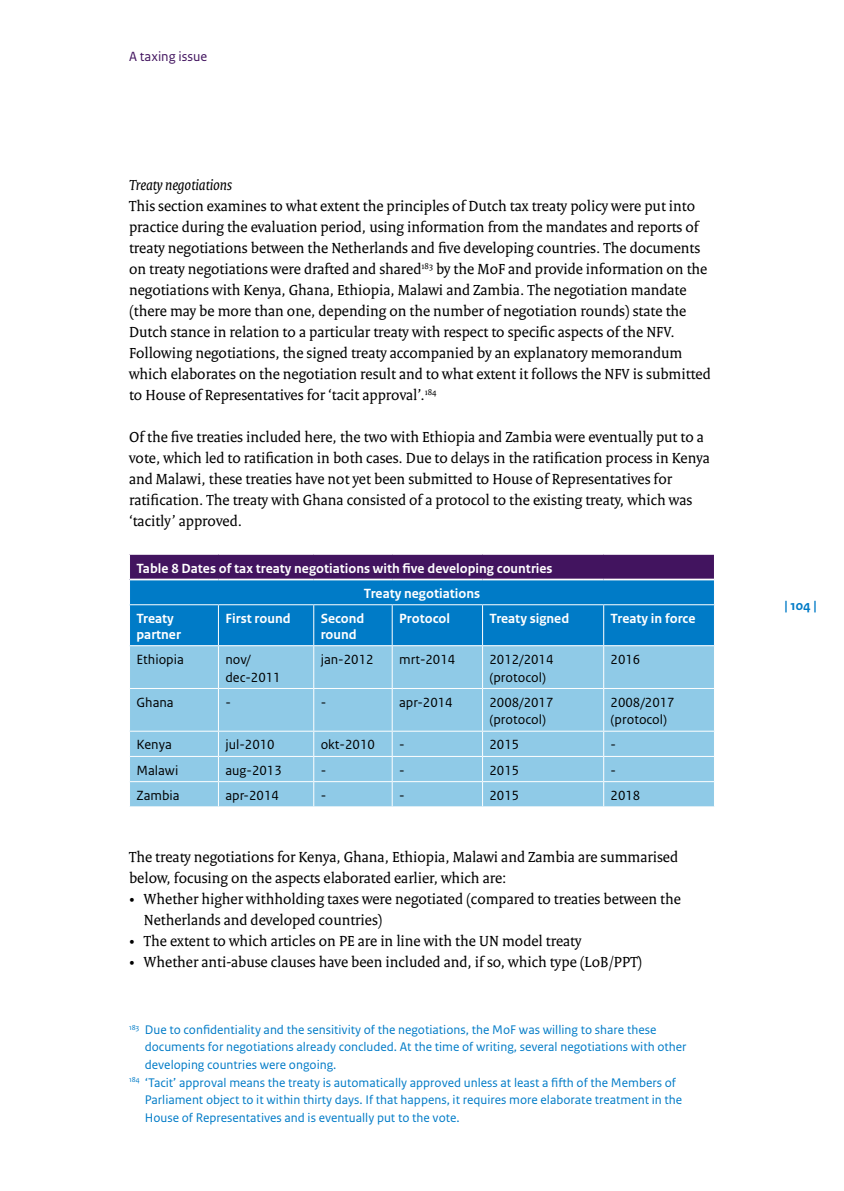
<style>
.page{position:relative;width:844px;height:1191px;background:#fff}
.page>*{position:absolute;margin:0;border:0;box-sizing:border-box;transform-origin:0 0}
.P_Broodtekst{font:15.75px/21px "Rijksoverheid Serif";color:#000}
.P_Broodtekst-2{font:italic 15.75px "Rijksoverheid Serif";color:#000}
._32_RO_Tabel_Broodte{font:14px/17.5px "Rijksoverheid Sans Text Regular 2";color:#000}
.Tabel_tussenkop{font:700 14px/15.8px "Rijksoverheid Sans Text";color:#fff}
.Tabelkop{font:700 14px "Rijksoverheid Sans Text";color:#fff}
.t1{font:14px "Rijksoverheid Sans Text";color:#42145f}
.t2{font:700 14px "Rijksoverheid Sans Text";color:#007bc7}
._14_RO_Voetnoot{font:13.12px/17.5px "Rijksoverheid Sans Text Regular 2";color:#007bc7}
</style>
<div class="page">
<div style="left:130px;top:646px;width:583px;height:160px;background:#8fcae7"></div>
<hr style="left:218px;top:646px;width:1px;height:42px;background:#fff">
<hr style="left:313px;top:646px;width:1px;height:42px;background:#fff">
<hr style="left:391px;top:646px;width:1px;height:42px;background:#fff">
<hr style="left:482px;top:646px;width:1px;height:42px;background:#fff">
<hr style="left:603px;top:646px;width:1px;height:42px;background:#fff">
<hr style="left:129px;top:688px;width:89px;height:1px;background:#fff">
<hr style="left:218px;top:688px;width:96px;height:1px;background:#fff">
<hr style="left:218px;top:689px;width:1px;height:41px;background:#fff">
<hr style="left:314px;top:688px;width:78px;height:1px;background:#fff">
<hr style="left:313px;top:689px;width:1px;height:41px;background:#fff">
<hr style="left:392px;top:688px;width:90px;height:1px;background:#fff">
<hr style="left:391px;top:689px;width:1px;height:41px;background:#fff">
<hr style="left:482px;top:688px;width:121px;height:1px;background:#fff">
<hr style="left:482px;top:689px;width:1px;height:41px;background:#fff">
<hr style="left:603px;top:688px;width:111px;height:1px;background:#fff">
<hr style="left:603px;top:689px;width:1px;height:41px;background:#fff">
<hr style="left:129px;top:730px;width:89px;height:1px;background:#fff">
<hr style="left:218px;top:730px;width:96px;height:1px;background:#fff">
<hr style="left:314px;top:730px;width:78px;height:1px;background:#fff">
<hr style="left:392px;top:730px;width:90px;height:1px;background:#fff">
<hr style="left:482px;top:730px;width:121px;height:1px;background:#fff">
<hr style="left:603px;top:730px;width:111px;height:1px;background:#fff">
<hr style="left:129px;top:756px;width:89px;height:1px;background:#fff">
<hr style="left:218px;top:756px;width:96px;height:1px;background:#fff">
<hr style="left:314px;top:756px;width:78px;height:1px;background:#fff">
<hr style="left:392px;top:756px;width:90px;height:1px;background:#fff">
<hr style="left:482px;top:756px;width:121px;height:1px;background:#fff">
<hr style="left:603px;top:756px;width:111px;height:1px;background:#fff">
<hr style="left:129px;top:781px;width:89px;height:1px;background:#fff">
<hr style="left:218px;top:781px;width:96px;height:1px;background:#fff">
<svg style="left:218px;top:731px;width:1px;height:75px"></svg>
<hr style="left:314px;top:781px;width:78px;height:1px;background:#fff">
<svg style="left:313px;top:731px;width:1px;height:75px"></svg>
<hr style="left:392px;top:781px;width:90px;height:1px;background:#fff">
<svg style="left:391px;top:731px;width:1px;height:75px"></svg>
<hr style="left:482px;top:781px;width:121px;height:1px;background:#fff">
<svg style="left:482px;top:731px;width:1px;height:75px"></svg>
<hr style="left:603px;top:781px;width:111px;height:1px;background:#fff">
<svg style="left:603px;top:731px;width:1px;height:75px"></svg>
<svg style="left:713px;top:731px;width:1px;height:75px"></svg>
<svg style="left:129px;top:555px;width:585px;height:90px;background:#1763ad"></svg>
<hr style="left:130px;top:578px;width:88px;height:2px;background:#fff">
<hr style="left:218px;top:578px;width:96px;height:2px;background:#fff">
<hr style="left:314px;top:578px;width:78px;height:2px;background:#fff">
<hr style="left:392px;top:578px;width:90px;height:2px;background:#fff">
<hr style="left:482px;top:578px;width:121px;height:2px;background:#fff">
<hr style="left:603px;top:578px;width:110px;height:2px;background:#fff">
<p class="t1" style="left:129px;top:48px;width:80px">A taxing issue</p>
<p class="P_Broodtekst-2" style="left:129px;top:175px;width:104px">Treaty negotiations</p>
<p class="P_Broodtekst" style="left:129px;top:195px;width:583px">This section examines to what extent the principles of Dutch tax treaty policy were put into practice during the evaluation period, using information from the mandates and reports of treaty negotiations between the Netherlands and five developing countries. The documents on treaty negotiations were drafted and shared<sup>183</sup> by the MoF and provide information on the negotiations with Kenya, Ghana, Ethiopia, Malawi and Zambia. The negotiation mandate (there may be more than one, depending on the number of negotiation rounds) state the Dutch stance in relation to a particular treaty with respect to specific aspects of the NFV.<br>Following negotiations, the signed treaty accompanied by an explanatory memorandum which elaborates on the negotiation result and to what extent it follows the NFV is submitted to House of Representatives for ‘tacit approval’.<sup>184</sup></p>
<p class="P_Broodtekst" style="left:129px;top:426px;width:582px">Of the five treaties included here, the two with Ethiopia and Zambia were eventually put to a vote, which led to ratification in both cases. Due to delays in the ratification process in Kenya and Malawi, these treaties have not yet been submitted to House of Representatives for ratification. The treaty with Ghana consisted of a protocol to the existing treaty, which was ‘tacitly’ approved.</p>
<p class="Tabelkop" style="left:136px;top:560px;width:417px">Table 8 Dates of tax treaty negotiations with five developing countries</p>
<p class="Tabel_tussenkop" style="left:364px;top:585px;width:118px">Treaty negotiations</p>
<p class="Tabel_tussenkop" style="left:136px;top:611px;width:46px">Treaty partner</p>
<p class="Tabel_tussenkop" style="left:225px;top:611px;width:67px">First round</p>
<p class="Tabel_tussenkop" style="left:320px;top:611px;width:45px">Second round</p>
<p class="Tabel_tussenkop" style="left:399px;top:611px;width:52px">Protocol</p>
<p class="Tabel_tussenkop" style="left:489px;top:611px;width:81px">Treaty signed</p>
<p class="Tabel_tussenkop" style="left:610px;top:611px;width:86px">Treaty in force</p>
<p class="_32_RO_Tabel_Broodte" style="left:136px;top:651px;width:49px">Ethiopia</p>
<p class="_32_RO_Tabel_Broodte" style="left:225px;top:651px;width:57px">nov/ dec-2011</p>
<p class="_32_RO_Tabel_Broodte" style="left:320px;top:651px;width:54px">jan-2012</p>
<p class="_32_RO_Tabel_Broodte" style="left:399px;top:651px;width:58px">mrt-2014</p>
<p class="_32_RO_Tabel_Broodte" style="left:489px;top:651px;width:65px">2012/2014 (protocol)</p>
<p class="_32_RO_Tabel_Broodte" style="left:610px;top:651px;width:31px">2016</p>
<p class="_32_RO_Tabel_Broodte" style="left:136px;top:693px;width:39px">Ghana</p>
<p class="_32_RO_Tabel_Broodte" style="left:225px;top:693px;width:7px">-</p>
<p class="_32_RO_Tabel_Broodte" style="left:320px;top:693px;width:7px">-</p>
<p class="_32_RO_Tabel_Broodte" style="left:399px;top:693px;width:55px">apr-2014</p>
<p class="_32_RO_Tabel_Broodte" style="left:489px;top:693px;width:65px">2008/2017 (protocol)</p>
<p class="_32_RO_Tabel_Broodte" style="left:610px;top:693px;width:65px">2008/2017 (protocol)</p>
<p class="_32_RO_Tabel_Broodte" style="left:136px;top:736px;width:37px">Kenya</p>
<p class="_32_RO_Tabel_Broodte" style="left:225px;top:736px;width:51px">jul-2010</p>
<p class="_32_RO_Tabel_Broodte" style="left:320px;top:736px;width:56px">okt-2010</p>
<p class="_32_RO_Tabel_Broodte" style="left:399px;top:736px;width:7px">-</p>
<p class="_32_RO_Tabel_Broodte" style="left:489px;top:736px;width:31px">2015</p>
<p class="_32_RO_Tabel_Broodte" style="left:610px;top:736px;width:7px">-</p>
<p class="_32_RO_Tabel_Broodte" style="left:136px;top:761px;width:43px">Malawi</p>
<p class="_32_RO_Tabel_Broodte" style="left:225px;top:761px;width:58px">aug-2013</p>
<p class="_32_RO_Tabel_Broodte" style="left:320px;top:761px;width:7px">-</p>
<p class="_32_RO_Tabel_Broodte" style="left:399px;top:761px;width:7px">-</p>
<p class="_32_RO_Tabel_Broodte" style="left:489px;top:761px;width:31px">2015</p>
<p class="_32_RO_Tabel_Broodte" style="left:610px;top:761px;width:7px">-</p>
<p class="_32_RO_Tabel_Broodte" style="left:136px;top:787px;width:45px">Zambia</p>
<p class="_32_RO_Tabel_Broodte" style="left:225px;top:787px;width:55px">apr-2014</p>
<p class="_32_RO_Tabel_Broodte" style="left:320px;top:787px;width:7px">-</p>
<p class="_32_RO_Tabel_Broodte" style="left:399px;top:787px;width:7px">-</p>
<p class="_32_RO_Tabel_Broodte" style="left:489px;top:787px;width:31px">2015</p>
<p class="_32_RO_Tabel_Broodte" style="left:610px;top:787px;width:31px">2018</p>
<p class="P_Broodtekst" style="left:129px;top:846px;width:550px">The treaty negotiations for Kenya, Ghana, Ethiopia, Malawi and Zambia are summarised below, focusing on the aspects elaborated earlier, which are:</p>
<p class="P_Broodtekst" style="left:144px;top:888px;width:538px;text-indent:-15px">• Whether higher withholding taxes were negotiated (compared to treaties between the<br>Netherlands and developed countries)</p>
<p class="P_Broodtekst" style="left:129px;top:930px;width:453px">• The extent to which articles on PE are in line with the UN model treaty</p>
<p class="P_Broodtekst" style="left:129px;top:951px;width:514px">• Whether anti-abuse clauses have been included and, if so, which type (LoB/PPT)</p>
<p class="_14_RO_Voetnoot" style="left:145px;top:1021px;width:543px;text-indent:-16px"><sup>183</sup> Due to confidentiality and the sensitivity of the negotiations, the MoF was willing to share these documents for negotiations already concluded. At the time of writing, several negotiations with other developing countries were ongoing.</p>
<p class="_14_RO_Voetnoot" style="left:145px;top:1073px;width:538px;text-indent:-16px"><sup>184</sup> ‘Tacit’ approval means the treaty is automatically approved unless at least a fifth of the Members of<br>Parliament object to it within thirty days. If that happens, it requires more elaborate treatment in the<br>House of Representatives and is eventually put to the vote.</p>
<p class="t2" style="left:784px;top:597px;width:34px">| 104 |</p>
</div>
